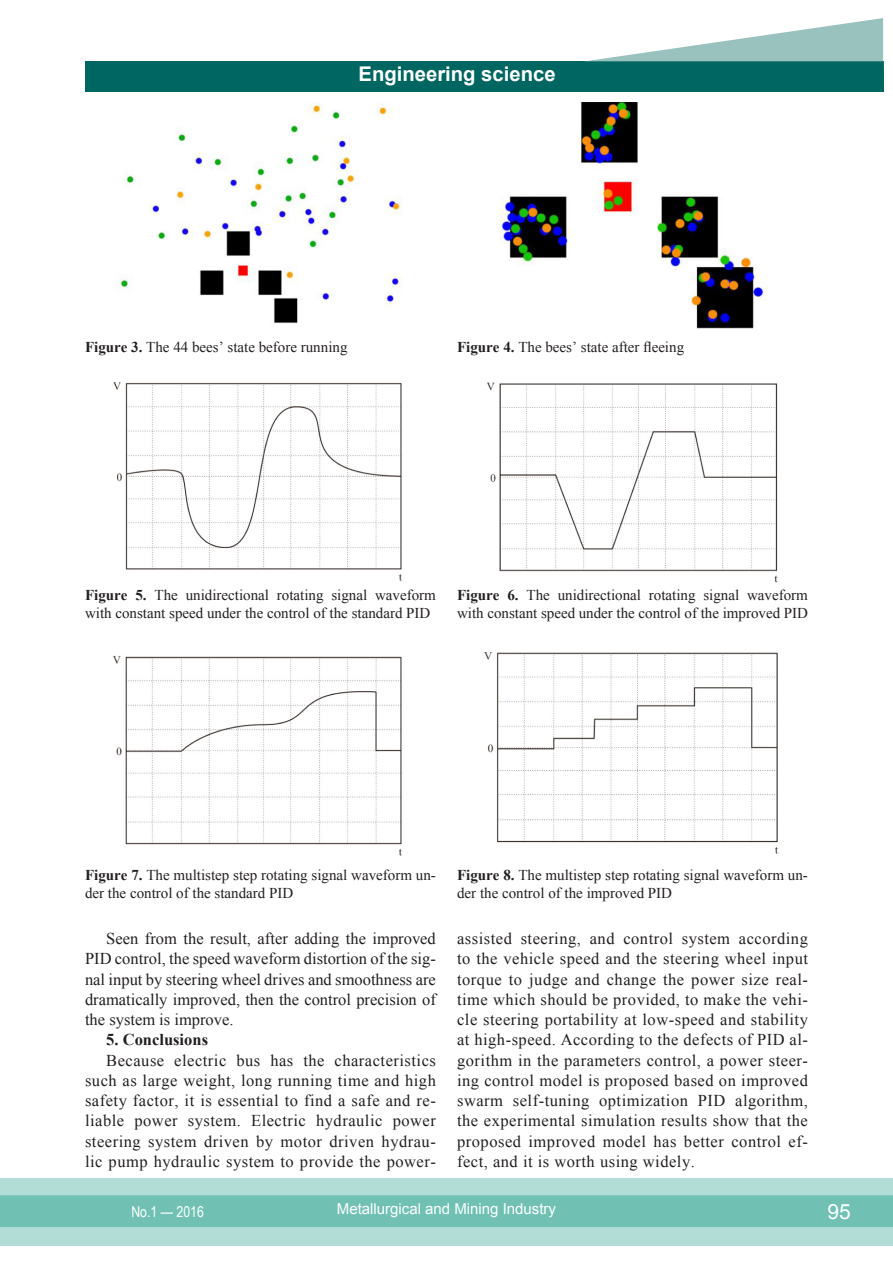
<style>
.page{position:relative;width:893px;height:1263px;background:#fff}
.page>*{position:absolute;margin:0;border:0;box-sizing:border-box;transform-origin:0 0}
.t1{font:21px "Arial";color:#fff}
.t2{font:700 20.25px "Arial";color:#fff}
.ОСНОВНОЙ{font:16.5px/20.2px "Times New Roman";letter-spacing:.03em;color:#231f20;text-align:justify}
.ОСНОВНОЙ-2{font:700 16.5px "Times New Roman";color:#231f20}
.Табл_рис{font:15px/18px "Times New Roman";color:#231f20}
.t3{font:15px "Arial";color:#fff}
.t4{font:15px "Arial Narrow";color:#fff}
.s1{font-weight:700}
</style>
<div class="page">
<div style="left:0;top:1178px;width:893px;height:68px;background:#b2ddd6"></div>
<div style="left:0;top:1195px;width:893px;height:32px;background:#70c1b3;border:2px solid #70c1b3"></div>
<div style="left:85px;top:62px;width:798px;height:30px;background:#006661"></div>
<svg style="left:583px;top:18px;width:300px;height:44px"></svg>
<img style="left:115px;top:102px;width:287px;height:222px">
<img style="left:500px;top:102px;width:267px;height:227px">
<img style="left:113px;top:382px;width:289px;height:199px">
<img style="left:486px;top:382px;width:292px;height:201px">
<img style="left:112px;top:655px;width:290px;height:201px">
<img style="left:484px;top:652px;width:294px;height:202px">
<p class="t2" style="left:359px;top:61px;width:198px">Engineering science</p>
<p class="Табл_рис" style="left:85px;top:338px;width:264px"><span class="s1">Figure 3.</span> The 44 bees’ state before running</p>
<p class="Табл_рис" style="left:457px;top:338px;width:229px"><span class="s1">Figure 4.</span> The bees’ state after fleeing</p>
<p class="Табл_рис" style="left:85px;top:586px;width:352px"><span class="s1">Figure 5.</span> The unidirectional rotating signal waveform with constant speed under the control of the standard PID</p>
<p class="Табл_рис" style="left:457px;top:586px;width:352px"><span class="s1">Figure 6.</span> The unidirectional rotating signal waveform with constant speed under the control of the improved PID</p>
<p class="Табл_рис" style="left:85px;top:866px;width:352px"><span class="s1">Figure 7.</span> The multistep step rotating signal waveform un&shy;der the control of the standard PID</p>
<p class="Табл_рис" style="left:457px;top:866px;width:352px"><span class="s1">Figure 8.</span> The multistep step rotating signal waveform un&shy;der the control of the improved PID</p>
<p class="ОСНОВНОЙ" style="left:85px;top:928px;width:352px;text-indent:21px">Seen from the result, after adding the improved PID control, the speed waveform distortion of the sig&shy;nal input by steering wheel drives and smoothness are dramatically improved, then the control precision of the system is improve.</p>
<p class="ОСНОВНОЙ-2" style="left:106px;top:1028px;width:103px">5. Conclusions</p>
<p class="ОСНОВНОЙ" style="left:85px;top:1049px;width:352px;text-indent:21px">Because electric bus has the characteristics such as large weight, long running time and high safety factor, it is essential to find a safe and re&shy;liable power system. Electric hydraulic power steering system driven by motor driven hydrau&shy;lic pump hydraulic system to provide the power-</p>
<p class="ОСНОВНОЙ" style="left:457px;top:928px;width:352px">assisted steering, and control system according to the vehicle speed and the steering wheel input torque to judge and change the power size real&shy;time which should be provided, to make the vehi&shy;cle steering portability at low-speed and stability at high-speed. According to the defects of PID al&shy;gorithm in the parameters control, a power steer&shy;ing control model is proposed based on improved swarm self-tuning optimization PID algorithm, the experimental simulation results show that the proposed improved model has better control ef&shy;fect, and it is worth using widely.</p>
<p class="t4" style="left:131px;top:1200px;width:74px">No.1 — 2016</p>
<p class="t3" style="left:337px;top:1199px;width:221px">Metallurgical and Mining Industry</p>
<p class="t1" style="left:827px;top:1197px;width:25px">95</p>
</div>
